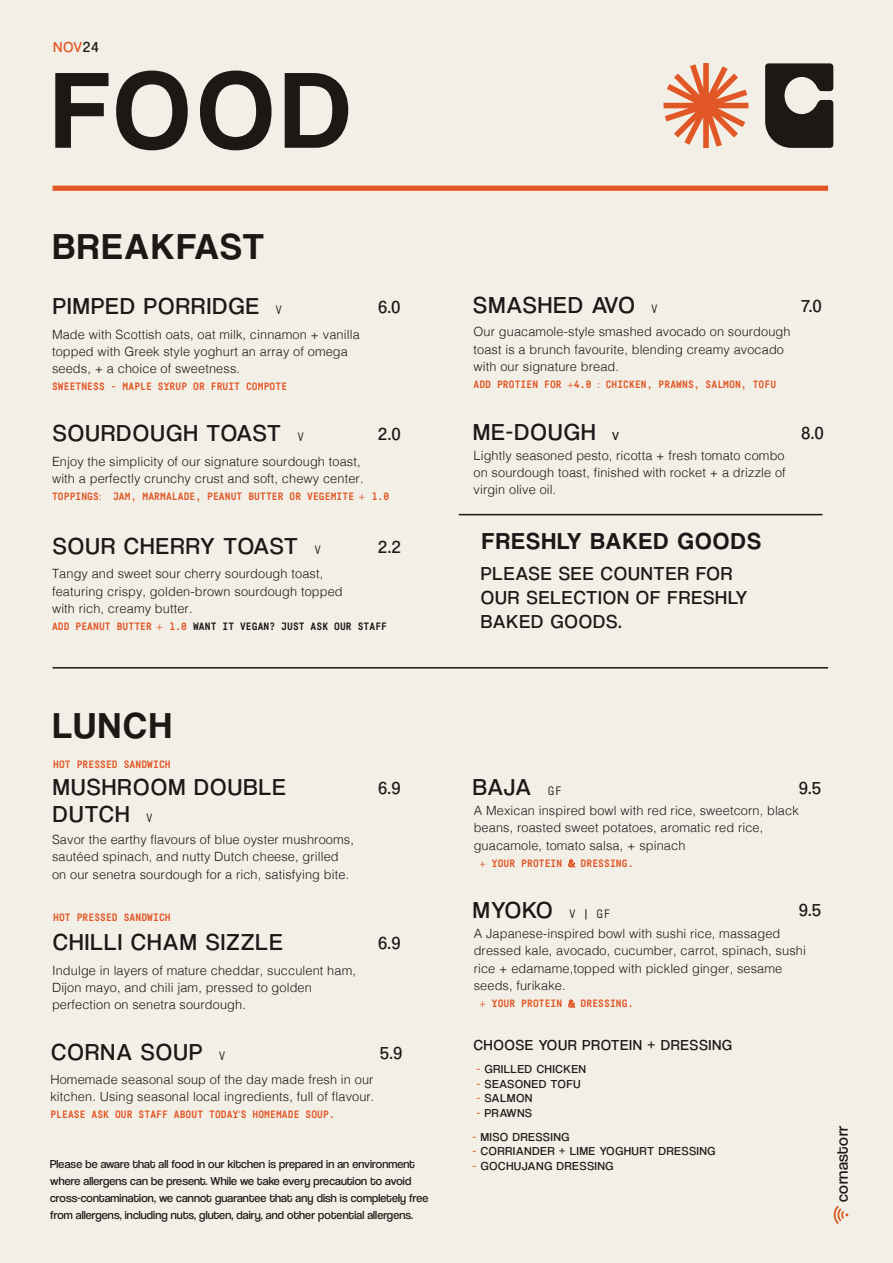
<style>
.page{position:relative;width:893px;height:1263px;background:#f2efe7}
.page>*{position:absolute;margin:0;border:0;box-sizing:border-box;transform-origin:0 0}
.t1{font:112.5px "Coolvetica Rg";color:#1c1816}
.t2{font:37.5px "Coolvetica Rg";letter-spacing:.075em;color:#1c1816}
.t3{font:24px/27px "Coolvetica Bk";letter-spacing:.075em;color:#1d1817}
.t4{font:24px "Coolvetica Rg";letter-spacing:.075em;color:#1d1817}
.t5{font:19.5px/24px "Coolvetica Bk";letter-spacing:.075em;color:#1d1817}
.t6{font:18px "Coolvetica Bk";color:#1d1817}
.t7{font:16.5px "Coolvetica Bk";letter-spacing:.025em;color:#1d1817}
.t8{font:15px "Coolvetica Bk";letter-spacing:.075em;color:#1d1817}
.t9{font:15px "Coolvetica Bk";letter-spacing:.075em;color:#e15726}
.t10{font:300 12.75px/17.2px "Helvetica";letter-spacing:.01em;color:#1c1816}
.t11{font:300 12.75px/17.2px "Helvetica";letter-spacing:.01em;color:#1d1817}
.t12{font:12px/17.2px "Coolvetica Bk";letter-spacing:.01em;color:#1d1817}
.t13{font:12px "Coolvetica Bk";letter-spacing:.075em;color:#1e1817}
.t14{font:700 10.5px "Hv D Trial Fabrikat Mono";letter-spacing:.01em;color:#e15726}
.t15{font:700 10.5px "Hv D Trial Fabrikat Mono";letter-spacing:.01em;color:#1d1817}
.s1{color:#1c1816}
.s2{font-family:"Hv D Trial Fabrikat Mono";font-size:12px;color:#1c1816}
.s3{font-family:"Myriad Pro";font-weight:400}
.s4{color:#e15726}
.s5{font-family:"Myriad Pro";font-weight:400;color:#e15726}
.s6{font-size:12px;color:#1c1816}
</style>
<div class="page">
<svg style="left:765px;top:63px;width:68px;height:85px"></svg>
<svg style="left:663px;top:63px;width:85px;height:85px"></svg>
<div style="left:53px;top:186px;width:775px;height:5px;background:#e15726"></div>
<hr style="left:53px;top:667px;width:775px;height:1px;background:#1c1816">
<hr style="left:459px;top:514px;width:363px;height:1px;background:#1d1817">
<svg style="left:833px;top:1205px;width:15px;height:19px"></svg>
<svg style="left:568px;top:859px;width:7px;height:8px"></svg>
<svg style="left:568px;top:999px;width:7px;height:9px"></svg>
<p class="t9" style="left:54px;top:38px;width:46px">NOV<span class="s1">24</span></p>
<h1 class="t1" style="left:53px;top:44px;width:299px">FOOD</h1>
<h2 class="t2" style="left:53px;top:225px;width:212px">BREAKFAST</h2>
<h3 class="t3" style="left:53px;top:292px;width:231px">PIMPED PORRIDGE <span class="s2">V</span></h3>
<h3 class="t6" style="left:378px;top:296px;width:23px">6.0</h3>
<p class="t10" style="left:52px;top:324px;width:309px">Made with Scottish oats, oat milk, cinnamon + vanilla topped with Greek style yoghurt an array of omega seeds, + a choice of sweetness.</p>
<p class="t14" style="left:52px;top:380px;width:237px">SWEETNESS - MAPLE SYRUP OR FRUIT COMPOTE</p>
<h3 class="t3" style="left:53px;top:420px;width:252px">SOURDOUGH TOAST <span class="s2">V</span></h3>
<h3 class="t6" style="left:378px;top:424px;width:24px">2.0</h3>
<p class="t10" style="left:52px;top:452px;width:313px">Enjoy the simplicity of our signature sourdough toast, with a perfectly crunchy crust and soft, chewy center.</p>
<p class="t14" style="left:52px;top:490px;width:339px">TOPPINGS<span class="s3">:</span> JAM, MARMALADE, PEANUT BUTTER OR VEGEMITE <span class="s3">+</span> 1.0</p>
<h3 class="t3" style="left:53px;top:532px;width:269px">SOUR CHERRY TOAST <span class="s2">V</span></h3>
<h3 class="t6" style="left:378px;top:536px;width:24px">2.2</h3>
<p class="t10" style="left:52px;top:564px;width:292px">Tangy and sweet sour cherry sourdough toast, featuring crispy, golden-brown sourdough topped with rich, creamy butter.</p>
<p class="t15" style="left:52px;top:620px;width:336px"><span class="s4">ADD PEANUT BUTTER</span> <span class="s5">+</span> <span class="s4">1.0</span> WANT IT VEGAN? JUST ASK OUR STAFF</p>
<h2 class="t2" style="left:53px;top:704px;width:120px">LUNCH</h2>
<p class="t14" style="left:53px;top:758px;width:119px">HOT PRESSED SANDWICH</p>
<h3 class="t3" style="left:53px;top:773px;width:234px">MUSHROOM DOUBLE<br>DUTCH <span class="s2">V</span></h3>
<h3 class="t6" style="left:378px;top:777px;width:24px">6.9</h3>
<p class="t10" style="left:52px;top:830px;width:303px">Savor the earthy flavours of blue oyster mushrooms, sautéed spinach, and nutty Dutch cheese, grilled on our senetra sourdough for a rich, satisfying bite.</p>
<p class="t14" style="left:53px;top:911px;width:119px">HOT PRESSED SANDWICH</p>
<h3 class="t3" style="left:53px;top:928px;width:231px">CHILLI CHAM SIZZLE</h3>
<h3 class="t6" style="left:378px;top:933px;width:24px">6.9</h3>
<p class="t10" style="left:52px;top:961px;width:305px">Indulge in layers of mature cheddar, succulent ham,<br>Dijon mayo, and chili jam, pressed to golden perfection on senetra sourdough.</p>
<h3 class="t3" style="left:52px;top:1038px;width:175px">CORNA SOUP <span class="s2">V</span></h3>
<h3 class="t6" style="left:380px;top:1043px;width:24px">5.9</h3>
<p class="t11" style="left:50px;top:1069px;width:326px"><span class="s1">Homemade seasonal soup of the day made</span> fresh in our kitchen. Using seasonal local ingredients, full of flavour.</p>
<p class="t14" style="left:50px;top:1108px;width:286px">PLEASE ASK OUR STAFF ABOUT TODAY<span class="s3">’</span>S HOMEMADE SOUP.</p>
<p class="t12" style="left:50px;top:1155px;width:380px">Please be aware that all food in our kitchen is prepared in an environment where allergens can be present. While we take every precaution to avoid cross-contamination, we cannot guarantee that any dish is completely free from allergens, including nuts, gluten, dairy, and other potential allergens.</p>
<h3 class="t3" style="left:474px;top:292px;width:186px">SMASHED AVO <span class="s2">V</span></h3>
<h3 class="t6" style="left:801px;top:296px;width:22px">7.0</h3>
<p class="t10" style="left:474px;top:322px;width:319px">Our guacamole-style smashed avocado on sourdough toast is a brunch favourite, blending creamy avocado with our signature bread.</p>
<p class="t14" style="left:474px;top:378px;width:304px">ADD PROTIEN FOR <span class="s3">+</span>4.0 <span class="s3">:</span> CHICKEN, PRAWNS, SALMON, TOFU</p>
<h3 class="t3" style="left:474px;top:418px;width:147px">ME-DOUGH <span class="s6">V</span></h3>
<h3 class="t6" style="left:801px;top:422px;width:24px">8.0</h3>
<p class="t10" style="left:474px;top:446px;width:314px;text-align:justify">Lightly seasoned pesto, ricotta + fresh tomato combo on sourdough toast, finished with rocket + a drizzle of virgin olive oil.</p>
<h3 class="t4" style="left:482px;top:527px;width:280px">FRESHLY BAKED GOODS</h3>
<h3 class="t5" style="left:481px;top:561px;width:268px">PLEASE SEE COUNTER FOR<br>OUR SELECTION OF FRESHLY<br>BAKED GOODS.</h3>
<h3 class="t3" style="left:473px;top:773px;width:90px">BAJA <span class="s2">GF</span></h3>
<h3 class="t6" style="left:799px;top:777px;width:23px">9.5</h3>
<p class="t11" style="left:474px;top:801px;width:327px">A Mexican inspired bowl with red rice, sweetcorn, black beans, roasted sweet potatoes, aromatic red rice, guacamole, tomato salsa, + spinach</p>
<p class="t14" style="left:480px;top:857px;width:155px"><span class="s3">+</span> YOUR PROTEIN <span class="s3">&amp;</span> DRESSING.</p>
<h3 class="t3" style="left:473px;top:896px;width:139px">MYOKO <span class="s2">V</span> <span class="s6">|</span> <span class="s2">GF</span></h3>
<h3 class="t6" style="left:799px;top:900px;width:23px">9.5</h3>
<p class="t11" style="left:474px;top:924px;width:334px">A Japanese-inspired bowl with sushi rice, massaged dressed kale, avocado, cucumber, carrot, spinach, sushi rice + edamame,topped with pickled ginger, sesame seeds, furikake.</p>
<p class="t14" style="left:480px;top:997px;width:155px"><span class="s3">+</span> YOUR PROTEIN <span class="s3">&amp;</span> DRESSING.</p>
<p class="t8" style="left:474px;top:1036px;width:260px">CHOOSE YOUR PROTEIN + DRESSING</p>
<p class="t13" style="left:477px;top:1062px;width:111px"><span class="s4">-</span> GRILLED CHICKEN</p>
<p class="t13" style="left:477px;top:1077px;width:105px"><span class="s4">-</span> SEASONED TOFU</p>
<p class="t13" style="left:477px;top:1091px;width:57px"><span class="s4">-</span> SALMON</p>
<p class="t13" style="left:477px;top:1106px;width:57px"><span class="s4">-</span> PRAWNS</p>
<p class="t13" style="left:473px;top:1130px;width:98px"><span class="s4">-</span> MISO DRESSING</p>
<p class="t13" style="left:473px;top:1144px;width:244px"><span class="s4">-</span> CORRIANDER + LIME YOGHURT DRESSING</p>
<p class="t13" style="left:473px;top:1159px;width:142px"><span class="s4">-</span> GOCHUJANG DRESSING</p>
<p class="t7" style="left:833px;top:1202px;width:78px;rotate:-90deg">cornastorr</p>
</div>
